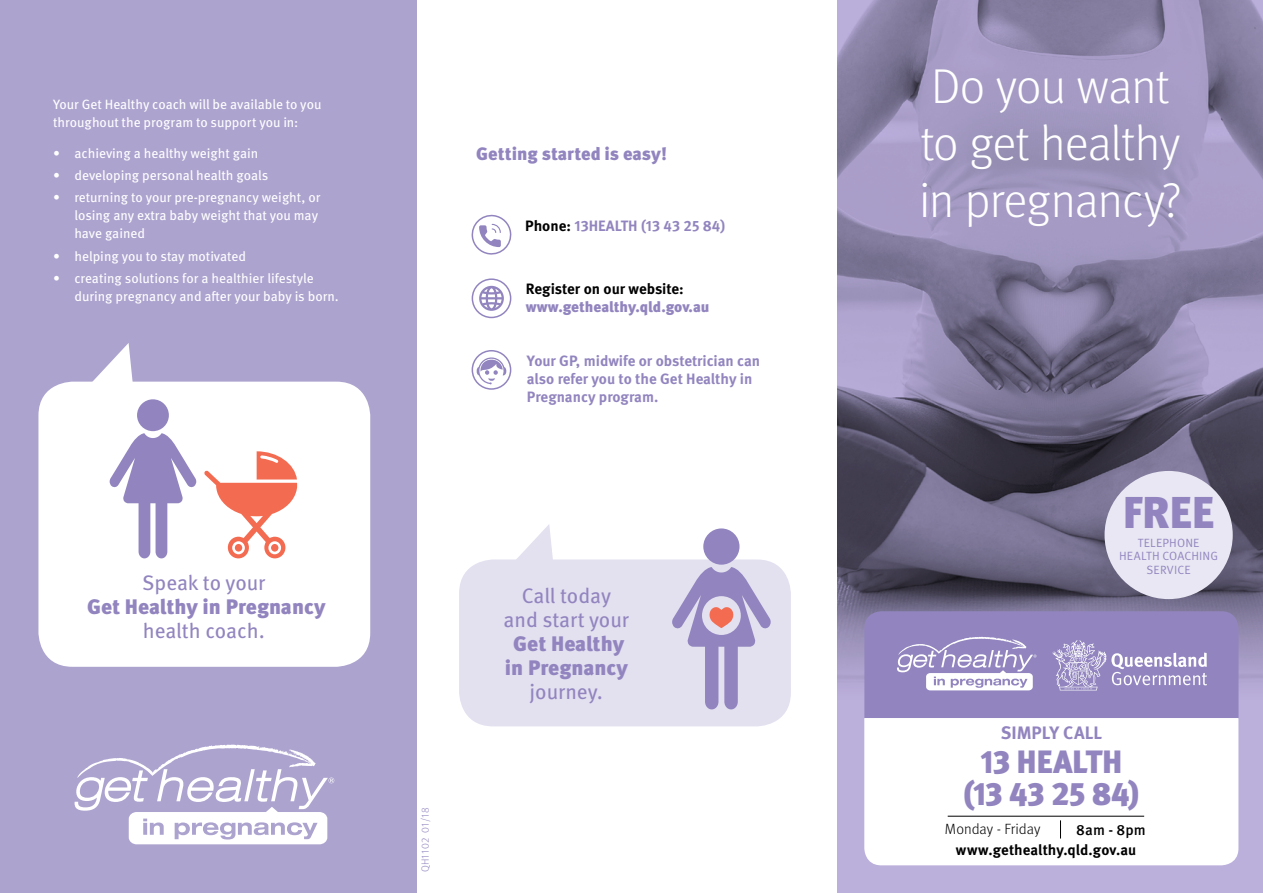
<style>
.page{position:relative;width:1263px;height:893px;background:#fff}
.page>*{position:absolute;margin:0;border:0;box-sizing:border-box;transform-origin:0 0}
.t1{font:300 48.9px/57.2px "Meta OT";letter-spacing:-.02em;color:#fff}
.t2{font:900 44.55px "Meta OT";color:#9285bf}
.t3{font:900 32.25px/32.2px "Meta OT";letter-spacing:-.015em;color:#9285bf;text-align:center}
.t4{font:21px/24px "Meta OT";letter-spacing:-.005em;color:#9285bf;text-align:center}
.t5{font:900 21px/24px "Meta OT";color:#9285bf;text-align:center}
.t6{font:900 18px "Meta OT";color:#9285bf}
.t7{font:700 18px "Meta OT";color:#9285bf}
.t8{font:700 15px/18px "Meta OT";color:#9285bf}
.t9{font:900 15px "Meta OT";letter-spacing:-.005em;color:#9285bf}
.t10{font:700 15px "Meta OT";letter-spacing:-.005em;color:#000}
.t11{font:700 14.85px "Meta OT";color:#000}
.t12{font:300 14.85px "Meta OT";color:#000}
.t13{font:500 14.85px "Meta OT";letter-spacing:.005em;color:#000}
.t14{font:13.5px/18px "Meta OT";color:#fff}
.t15{font:12px/13.6px "Meta OT Norm";letter-spacing:.015em;color:#9285bf;text-align:center}
.t16{font:300 10.5px "Meta OT";color:#9285bf}
.s1{color:#000}
</style>
<div class="page">
<div style="left:0;top:0;width:416px;height:893px;background:#ada3cf"></div>
<div style="left:838px;top:0;width:425px;height:893px;background:#bbafdc"></div>
<img style="left:838px;top:0;width:425px;height:712px">
<svg style="left:74px;top:744px;width:260px;height:100px"></svg>
<div style="left:472px;top:278px;width:39px;height:40px;border:2px solid #9285bf;border-radius:50%"></div>
<svg style="left:479px;top:286px;width:25px;height:25px"></svg>
<div style="left:472px;top:350px;width:39px;height:40px;border:2px solid #9285bf;border-radius:50%"></div>
<svg style="left:476px;top:355px;width:30px;height:30px"></svg>
<svg style="left:471px;top:214px;width:41px;height:41px"></svg>
<div style="left:38px;top:382px;width:332px;height:285px;background:#fff;border-radius:34px"></div>
<svg style="left:43px;top:343px;width:254px;height:215px"></svg>
<div style="left:1104px;top:471px;width:129px;height:128px;background:#e9e7f3;border-radius:50%"></div>
<div style="left:864px;top:719px;width:374px;height:146px;background:#fff"></div>
<svg style="left:864px;top:611px;width:374px;height:108px"></svg>
<hr style="left:948px;top:816px;width:196px;height:1px;background:#000">
<svg style="left:1060px;top:820px;width:1px;height:18px"></svg>
<svg style="left:463px;top:525px;width:90px;height:51px"></svg>
<div style="left:459px;top:559px;width:332px;height:167px;background:#e3e0f0;border-radius:34px"></div>
<div style="left:703px;top:528px;width:36px;height:37px;background:#9285bf;border-radius:50%"></div>
<svg style="left:672px;top:567px;width:99px;height:142px"></svg>
<p class="t14" style="left:53px;top:96px;width:270px">Your Get Healthy coach will be available to you throughout the program to support you in:</p>
<p class="t14" style="left:53px;top:144px;width:207px">• achieving a healthy weight gain</p>
<p class="t14" style="left:53px;top:167px;width:217px">• developing personal health goals</p>
<p class="t14" style="left:74px;top:189px;width:248px;text-indent:-21px">• returning to your pre-pregnancy weight, or losing any extra baby weight that you may have gained</p>
<p class="t14" style="left:53px;top:247px;width:194px">• helping you to stay motivated</p>
<p class="t14" style="left:74px;top:269px;width:266px;text-indent:-21px">• creating solutions for a healthier lifestyle during pregnancy and after your baby is born.</p>
<h3 class="t4" style="left:142px;top:571px;width:125px">Speak to your</h3>
<h3 class="t5" style="left:87px;top:595px;width:240px">Get Healthy in Pregnancy</h3>
<h3 class="t4" style="left:143px;top:619px;width:124px">health coach.</h3>
<h3 class="t6" style="left:476px;top:142px;width:192px">Getting started is easy!</h3>
<p class="t8" style="left:525px;top:217px;width:202px"><span class="s1">Phone:</span> 13HEALTH (13 43 25 84)</p>
<p class="t10" style="left:526px;top:279px;width:160px">Register on our website:</p>
<p class="t9" style="left:526px;top:298px;width:185px">www.gethealthy.qld.gov.au</p>
<p class="t8" style="left:527px;top:352px;width:235px">Your GP, midwife or obstetrician can also refer you to the Get Healthy in<br>Pregnancy program.</p>
<p class="t16" style="left:419px;top:872px;width:66px;rotate:-90deg">QH1102 01/18</p>
<h3 class="t4" style="left:504px;top:584px;width:127px">Call today and start your</h3>
<h3 class="t5" style="left:505px;top:632px;width:124px">Get Healthy in Pregnancy</h3>
<h3 class="t4" style="left:530px;top:680px;width:75px">journey.</h3>
<h1 class="t1" style="left:919px;top:58px;width:264px">Do you want to get healthy in pregnancy?</h1>
<h2 class="t2" style="left:1123px;top:485px;width:93px">FREE</h2>
<p class="t15" style="left:1119px;top:536px;width:101px">TELEPHONE<br>HEALTH COACHING<br>SERVICE</p>
<h3 class="t7" style="left:1001px;top:721px;width:103px">SIMPLY CALL</h3>
<h3 class="t3" style="left:963px;top:747px;width:177px">13 HEALTH (13 43 25 84)</h3>
<p class="t12" style="left:945px;top:821px;width:97px">Monday - Friday</p>
<p class="t13" style="left:1076px;top:821px;width:71px">8am - 8pm</p>
<p class="t11" style="left:956px;top:841px;width:182px">www.gethealthy.qld.gov.au</p>
</div>
